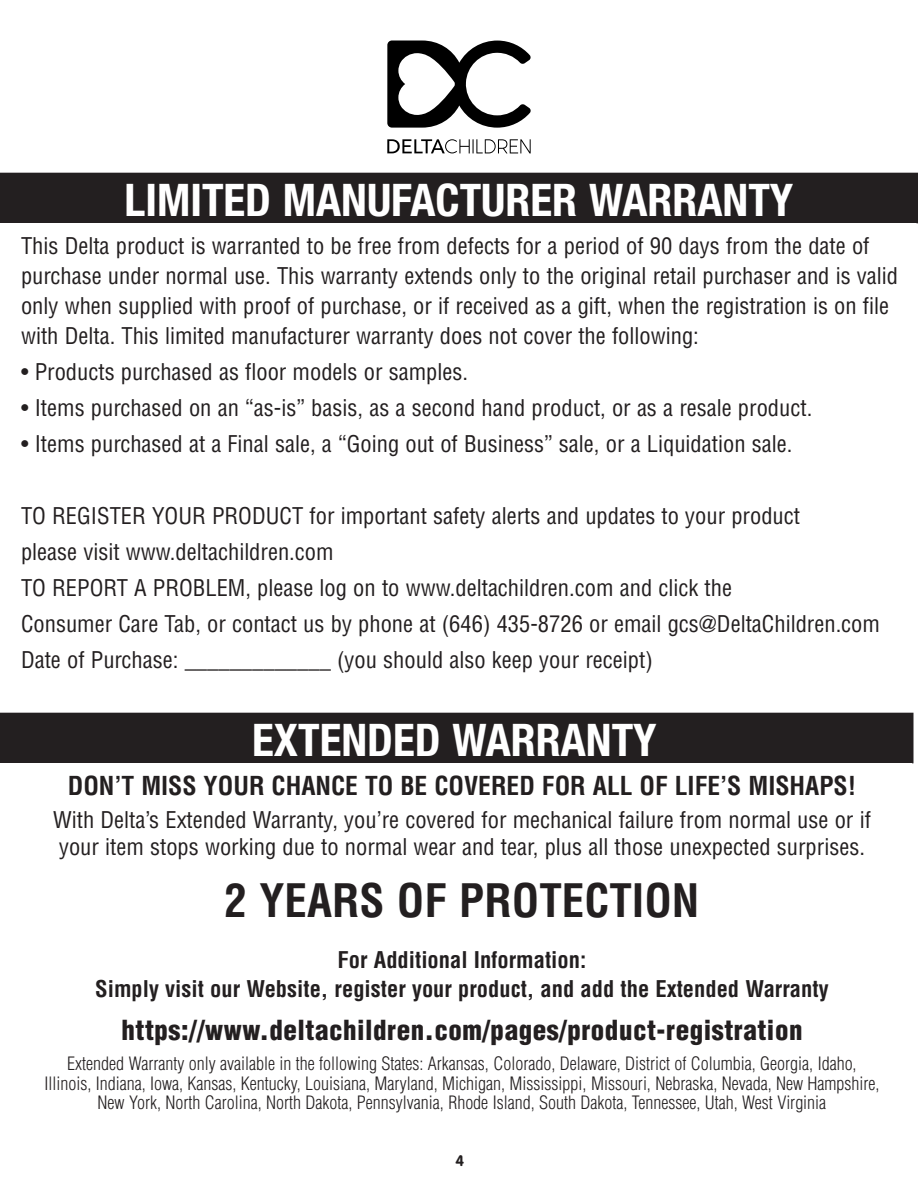
<style>
.page{position:relative;width:918px;height:1188px;background:#fff}
.page>*{position:absolute;margin:0;border:0;box-sizing:border-box;transform-origin:0 0}
.Callouts{font:700 condensed 45px "Helvetica Neue";color:#fff}
.Callouts-2{font:700 condensed 45px "Helvetica";color:#231f20}
.Callouts-3{font:900 condensed 27px "Helvetica";letter-spacing:.02em;color:#231f20}
.Callouts-4{font:700 condensed 25.5px "Helvetica";color:#231f20}
.Callouts-5{font:condensed 22.5px/30px "Helvetica";color:#231f20}
.Callouts-6{font:700 condensed 22.5px "Helvetica";color:#231f20}
.Callouts-7{font:300 condensed 18px/19.5px "Helvetica";color:#231f20;text-align:center}
.t1{font:700 15px "VAG Rounded";color:#231f20}
</style>
<div class="page">
<div style="left:0;top:713px;width:914px;height:51px;background:#231f20"></div>
<div style="left:0;top:173px;width:918px;height:51px;background:#231f20"></div>
<svg style="left:387px;top:139px;width:144px;height:14px"></svg>
<svg style="left:387px;top:40px;width:144px;height:88px"></svg>
<p class="Callouts" style="left:125px;top:173px;width:670px">LIMITED MANUFACTURER WARRANTY</p>
<p class="Callouts-5" style="left:21px;top:231px;width:879px">This Delta product is warranted to be free from defects for a period of 90 days from the date of purchase under normal use. This warranty extends only to the original retail purchaser and is valid only when supplied with proof of purchase, or if received as a gift, when the registration is on file with Delta. This limited manufacturer warranty does not cover the following:</p>
<p class="Callouts-5" style="left:21px;top:357px;width:449px">• Products purchased as floor models or samples.</p>
<p class="Callouts-5" style="left:21px;top:393px;width:793px">• Items purchased on an “as-is” basis, as a second hand product, or as a resale product.</p>
<p class="Callouts-5" style="left:21px;top:429px;width:773px">• Items purchased at a Final sale, a “Going out of Business” sale, or a Liquidation sale.</p>
<p class="Callouts-5" style="left:21px;top:501px;width:781px">TO REGISTER YOUR PRODUCT for important safety alerts and updates to your product</p>
<p class="Callouts-5" style="left:21px;top:537px;width:314px">please visit www.deltachildren.com</p>
<p class="Callouts-5" style="left:21px;top:573px;width:713px">TO REPORT A PROBLEM, please log on to www.deltachildren.com and click the</p>
<p class="Callouts-5" style="left:21px;top:609px;width:861px">Consumer Care Tab, or contact us by phone at (646) 435-8726 or email gcs@DeltaChildren.com</p>
<p class="Callouts-5" style="left:21px;top:645px;width:633px">Date of Purchase: _____________ (you should also keep your receipt)</p>
<p class="Callouts" style="left:252px;top:713px;width:406px">EXTENDED WARRANTY</p>
<p class="Callouts-4" style="left:68px;top:770px;width:790px">DON’T MISS YOUR CHANCE TO BE COVERED FOR ALL OF LIFE’S MISHAPS!</p>
<p class="Callouts-5" style="left:53px;top:806px;width:819px;line-height:27px">With Delta’s Extended Warranty, you’re covered for mechanical failure from normal use or if your item stops working due to normal wear and tear, plus all those unexpected surprises.</p>
<p class="Callouts-2" style="left:225px;top:874px;width:476px">2 YEARS OF PROTECTION</p>
<p class="Callouts-6" style="left:338px;top:946px;width:250px">For Additional Information:</p>
<p class="Callouts-6" style="left:95px;top:975px;width:735px">Simply visit our Website, register your product, and add the Extended Warranty</p>
<p class="Callouts-3" style="left:121px;top:1014px;width:683px">https://www.deltachildren.com/pages/product-registration</p>
<p class="Callouts-7" style="left:44px;top:1054px;width:837px">Extended Warranty only available in the following States: Arkansas, Colorado, Delaware, District of Columbia, Georgia, Idaho,<br>Illinois, Indiana, Iowa, Kansas, Kentucky, Louisiana, Maryland, Michigan, Mississippi, Missouri, Nebraska, Nevada, New Hampshire,<br>New York, North Carolina, North Dakota, Pennsylvania, Rhode Island, South Dakota, Tennessee, Utah, West Virginia</p>
<p class="t1" style="left:456px;top:1152px;width:10px">4</p>
</div>
